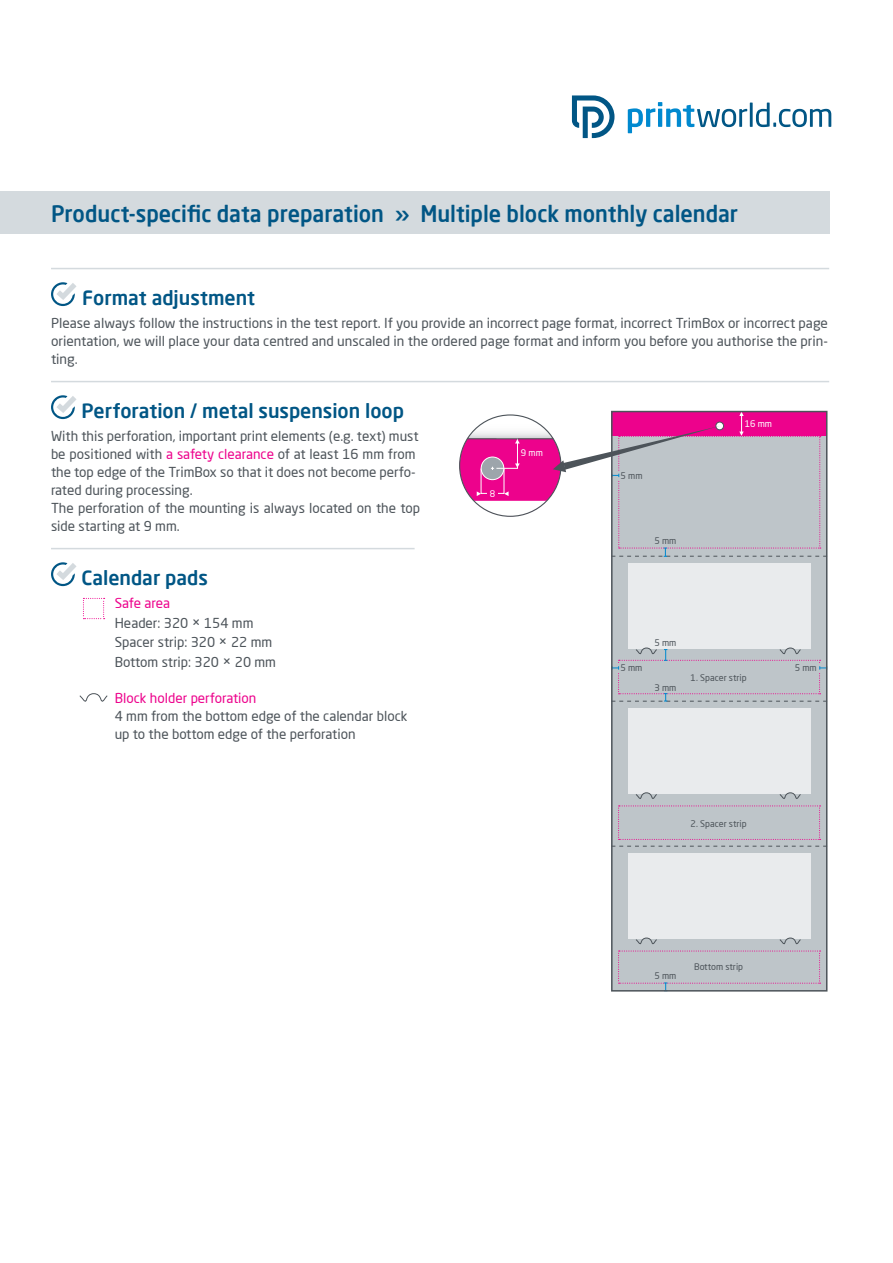
<style>
.page{position:relative;width:893px;height:1263px;background:#fff}
.page>*{position:absolute;margin:0;border:0;box-sizing:border-box;transform-origin:0 0}
.t1{font:500 22.5px "Neo Sans Pro";color:#015685;scale:.96 1}
.t2{font:500 19.5px "Neo Sans Pro";color:#015685}
.t3{font:13.5px/18px "Neo Sans Pro";color:#4d545a}
.t4{font:13.5px "Neo Sans Pro";color:#ed028c}
.t5{font:9px "Neo Sans Pro";color:#4d545a}
.t6{font:9px "Neo Sans Pro";color:#fff}
.s1{color:#ed028c}
.s2{font-size:15px}
</style>
<div class="page">
<div style="left:0;top:191px;width:829px;height:43px;background:#d4dade"></div>
<svg style="left:628px;top:102px;width:203px;height:31px"></svg>
<svg style="left:572px;top:96px;width:42px;height:42px"></svg>
<hr style="left:51px;top:268px;width:778px;height:1px;background:#d4dade">
<svg style="left:51px;top:282px;width:26px;height:24px"></svg>
<hr style="left:51px;top:381px;width:778px;height:1px;background:#d4dade">
<svg style="left:51px;top:395px;width:26px;height:24px"></svg>
<hr style="left:51px;top:548px;width:364px;height:1px;background:#d4dade">
<svg style="left:51px;top:562px;width:26px;height:24px"></svg>
<div style="left:612px;top:411px;width:215px;height:580px;background:#bec5c9"></div>
<svg style="left:614px;top:846px;width:210px;height:1px"></svg>
<div style="left:628px;top:564px;width:182px;height:85px;background:#e9ebed"></div>
<div style="left:628px;top:709px;width:182px;height:85px;background:#e9ebed"></div>
<div style="left:628px;top:854px;width:182px;height:85px;background:#e9ebed"></div>
<svg style="left:614px;top:647px;width:210px;height:55px"></svg>
<svg style="left:83px;top:598px;width:22px;height:21px"></svg>
<svg style="left:79px;top:693px;width:29px;height:9px"></svg>
<svg style="left:460px;top:414px;width:364px;height:143px"></svg>
<svg style="left:618px;top:792px;width:203px;height:48px"></svg>
<div style="left:678px;top:817px;width:81px;height:12px;background:#bec5c9"></div>
<svg style="left:618px;top:937px;width:203px;height:51px"></svg>
<div style="left:611px;top:411px;width:216px;height:580px;border:2px solid #4d545a"></div>
<h1 class="t1" style="left:51px;top:200px;width:717px">Product-specific data preparation » Multiple block monthly calendar</h1>
<h2 class="t2" style="left:82px;top:285px;width:174px">Format adjustment</h2>
<p class="t3" style="left:51px;top:314px;width:779px;text-align:justify">Please always follow the instructions in the test report. If you provide an incorrect page format, incorrect TrimBox or incorrect page orientation, we will place your data centred and unscaled in the ordered page format and inform you before you authorise the prin&shy;ting.</p>
<h2 class="t2" style="left:81px;top:398px;width:324px">Perforation / metal suspension loop</h2>
<p class="t3" style="left:51px;top:427px;width:370px">With this perforation, important print elements (e.g. text) must be positioned with <span class="s1">a safety clearance</span> of at least 16 mm from the top edge of the TrimBox so that it does not become perfo&shy;rated during processing.<br>The perforation of the mounting is always located on the top side starting at 9 mm.</p>
<h2 class="t2" style="left:81px;top:565px;width:128px">Calendar pads</h2>
<p class="t3" style="left:115px;top:593px;width:163px;line-height:19.5px"><span class="s1">Safe area<br></span>Header: 320 <span class="s2">×</span> 154 mm<br>Spacer strip: 320 <span class="s2">×</span> 22 mm<br>Bottom strip: 320 <span class="s2">×</span> 20 mm</p>
<p class="t4" style="left:115px;top:690px;width:143px">Block holder perforation</p>
<p class="t3" style="left:115px;top:707px;width:294px">4 mm from the bottom edge of the calendar block up to the bottom edge of the perforation</p>
<p class="t6" style="left:745px;top:418px;width:29px">16 mm</p>
<p class="t6" style="left:521px;top:447px;width:24px">9 mm</p>
<p class="t5" style="left:621px;top:470px;width:24px">5 mm</p>
<p class="t6" style="left:490px;top:488px;width:7px">8</p>
<p class="t5" style="left:654px;top:535px;width:24px">5 mm</p>
<p class="t5" style="left:654px;top:637px;width:24px">5 mm</p>
<p class="t5" style="left:620px;top:662px;width:24px">5 mm</p>
<p class="t5" style="left:795px;top:662px;width:24px">5 mm</p>
<p class="t5" style="left:691px;top:672px;width:58px">1. Spacer strip</p>
<p class="t5" style="left:654px;top:682px;width:24px">3 mm</p>
<p class="t5" style="left:691px;top:818px;width:58px">2. Spacer strip</p>
<p class="t5" style="left:654px;top:970px;width:24px">5 mm</p>
<p class="t5" style="left:694px;top:961px;width:50px">Bottom strip</p>
</div>
